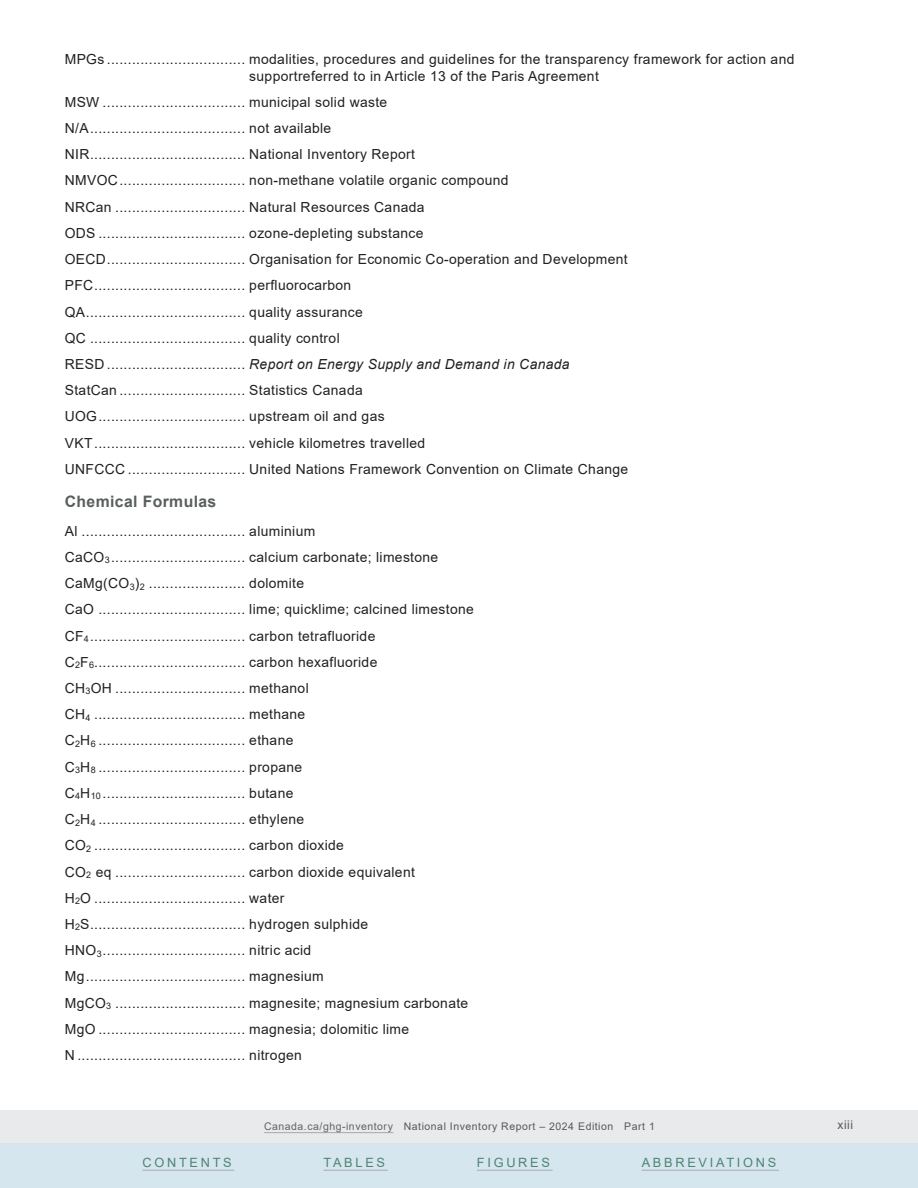
<style>
.page{position:relative;width:918px;height:1188px;background:#fff}
.page>*{position:absolute;margin:0;border:0;box-sizing:border-box;transform-origin:0 0}
.Sub_1{font:700 15.75px "Arial";letter-spacing:.025em;color:#585f5c}
.abbrev{font:13.8px/16.5px "Arial";letter-spacing:.025em;color:#231f20}
.t1{font:12.75px "Arial";letter-spacing:.215em;color:#4f8473}
.t2{font:12px "Arial";color:#57585a}
.t3{font:10.5px "Arial";letter-spacing:.05em;color:#57585a}
.s1{font-style:italic}
.s2{color:#636366}
</style>
<div class="page">
<div style="left:0;top:1110px;width:918px;height:78px;background:#e9eaeb"></div>
<div style="left:0;top:1143px;width:918px;height:45px;background:#d6e6ee"></div>
<hr style="left:142px;top:1170px;width:92px;height:1px;background:#a8a9ad">
<hr style="left:323px;top:1170px;width:65px;height:1px;background:#a8a9ad">
<hr style="left:477px;top:1170px;width:76px;height:1px;background:#a8a9ad">
<hr style="left:642px;top:1170px;width:137px;height:1px;background:#a8a9ad">
<hr style="left:264px;top:1132px;width:129px;height:1px;background:#a8a9ad">
<p class="abbrev" style="left:249px;top:51px;width:547px;text-indent:-184px">MPGs ................................. modalities, procedures and guidelines for the transparency framework for action and supportreferred to in Article 13 of the Paris Agreement</p>
<p class="abbrev" style="left:65px;top:94px;width:324px">MSW .................................. municipal solid waste</p>
<p class="abbrev" style="left:65px;top:120px;width:268px">N/A..................................... not available</p>
<p class="abbrev" style="left:65px;top:146px;width:352px">NIR..................................... National Inventory Report</p>
<p class="abbrev" style="left:65px;top:172px;width:445px">NMVOC.............................. non-methane volatile organic compound</p>
<p class="abbrev" style="left:65px;top:199px;width:361px">NRCan ............................... Natural Resources Canada</p>
<p class="abbrev" style="left:65px;top:225px;width:360px">ODS ................................... ozone-depleting substance</p>
<p class="abbrev" style="left:65px;top:251px;width:565px">OECD................................. Organisation for Economic Co-operation and Development</p>
<p class="abbrev" style="left:65px;top:277px;width:288px">PFC.................................... perfluorocarbon</p>
<p class="abbrev" style="left:65px;top:303px;width:300px">QA...................................... quality assurance</p>
<p class="abbrev" style="left:65px;top:330px;width:276px">QC ..................................... quality control</p>
<p class="abbrev" style="left:65px;top:356px;width:506px">RESD ................................. <span class="s1">Report on Energy Supply and Demand in Canada</span></p>
<p class="abbrev" style="left:65px;top:382px;width:300px">StatCan .............................. Statistics Canada</p>
<p class="abbrev" style="left:65px;top:408px;width:321px">UOG................................... upstream oil and gas</p>
<p class="abbrev" style="left:65px;top:434px;width:362px">VKT.................................... vehicle kilometres travelled</p>
<p class="abbrev" style="left:65px;top:461px;width:565px">UNFCCC ............................ United Nations Framework Convention on Climate Change</p>
<p class="Sub_1" style="left:65px;top:491px;width:153px">Chemical Formulas</p>
<p class="abbrev" style="left:65px;top:523px;width:252px">Al ....................................... aluminium</p>
<p class="abbrev" style="left:65px;top:549px;width:375px">CaCO<sub>3</sub> ................................ calcium carbonate; limestone</p>
<p class="abbrev" style="left:65px;top:575px;width:241px">CaMg(CO<sub>3</sub>)<sub>2</sub> ....................... dolomite</p>
<p class="abbrev" style="left:65px;top:601px;width:411px">CaO ................................... lime; quicklime; calcined limestone</p>
<p class="abbrev" style="left:65px;top:627px;width:312px">CF<sub>4</sub>..................................... carbon tetrafluoride</p>
<p class="abbrev" style="left:65px;top:654px;width:314px">C<sub>2</sub>F<sub>6</sub>.................................... carbon hexafluoride</p>
<p class="abbrev" style="left:65px;top:680px;width:245px">CH<sub>3</sub>OH ............................... methanol</p>
<p class="abbrev" style="left:65px;top:706px;width:242px">CH<sub>4</sub> .................................... methane</p>
<p class="abbrev" style="left:65px;top:732px;width:230px">C<sub>2</sub>H<sub>6</sub> ................................... ethane</p>
<p class="abbrev" style="left:65px;top:759px;width:239px">C<sub>3</sub>H<sub>8</sub> ................................... propane</p>
<p class="abbrev" style="left:65px;top:785px;width:230px">C<sub>4</sub>H<sub>10</sub> .................................. butane</p>
<p class="abbrev" style="left:65px;top:811px;width:241px">C<sub>2</sub>H<sub>4</sub> ................................... ethylene</p>
<p class="abbrev" style="left:65px;top:837px;width:281px">CO<sub>2</sub> .................................... carbon dioxide</p>
<p class="abbrev" style="left:65px;top:863px;width:352px">CO<sub>2</sub> eq ............................... carbon dioxide equivalent</p>
<p class="abbrev" style="left:65px;top:890px;width:221px">H<sub>2</sub>O .................................... water</p>
<p class="abbrev" style="left:65px;top:916px;width:305px">H<sub>2</sub>S..................................... hydrogen sulphide</p>
<p class="abbrev" style="left:65px;top:942px;width:248px">HNO<sub>3</sub>.................................. nitric acid</p>
<p class="abbrev" style="left:65px;top:968px;width:260px">Mg...................................... magnesium</p>
<p class="abbrev" style="left:65px;top:995px;width:405px">MgCO<sub>3</sub> ............................... magnesite; magnesium carbonate</p>
<p class="abbrev" style="left:65px;top:1021px;width:346px">MgO ................................... magnesia; dolomitic lime</p>
<p class="abbrev" style="left:65px;top:1047px;width:239px">N ........................................ nitrogen</p>
<p class="t3" style="left:264px;top:1119px;width:392px"><span class="s2">Canada.ca/ghg-inventory</span> National Inventory Report – 2024 Edition Part 1</p>
<p class="t2" style="left:837px;top:1117px;width:17px">xiii</p>
<p class="t1" style="left:142px;top:1154px;width:91px">CONTENTS</p>
<p class="t1" style="left:323px;top:1154px;width:63px">TABLES</p>
<p class="t1" style="left:477px;top:1154px;width:75px">FIGURES</p>
<p class="t1" style="left:642px;top:1154px;width:136px">ABBREVIATIONS</p>
</div>
